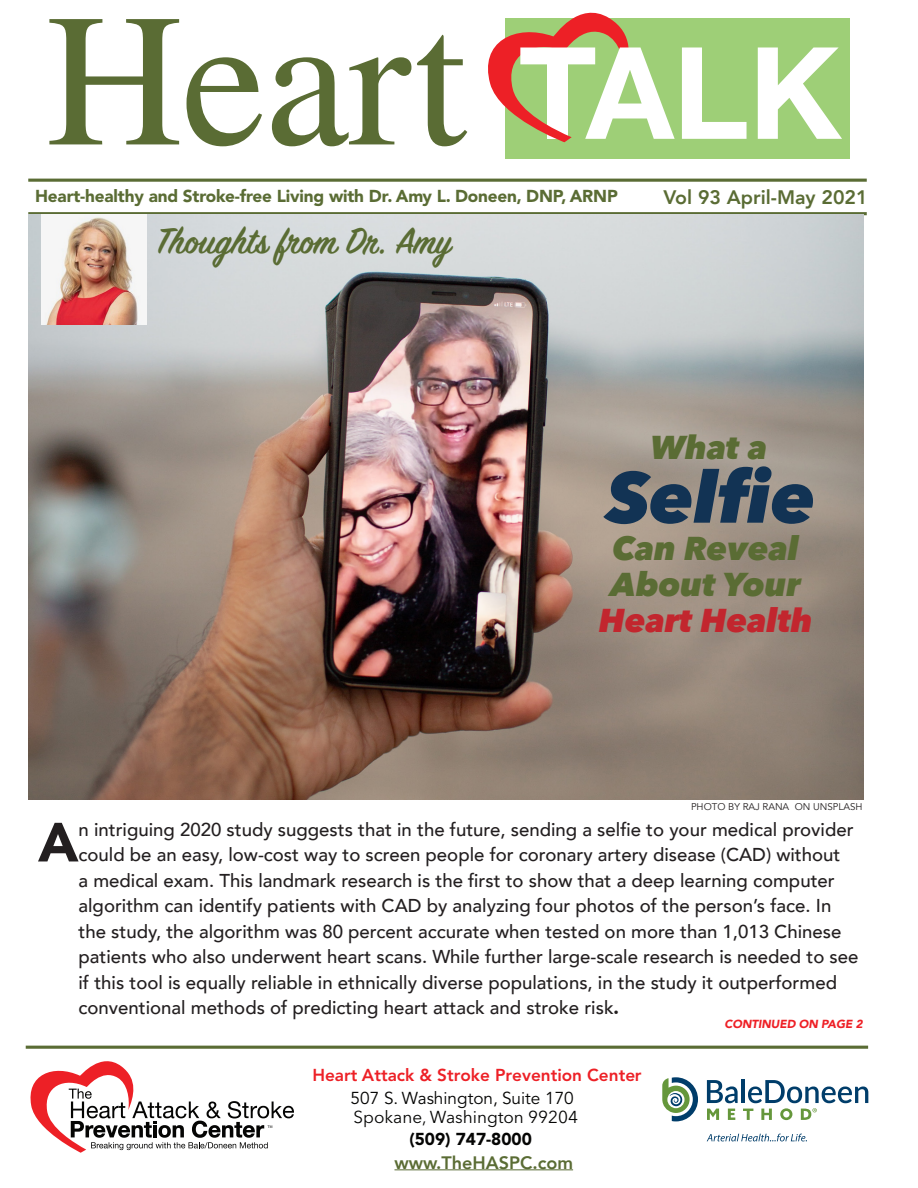
<style>
.page{position:relative;width:918px;height:1188px;background:#fff}
.page>*{position:absolute;margin:0;border:0;box-sizing:border-box;transform-origin:0 0}
.t1{font:italic 800 71.25px "Avenir Next";color:#123354}
.t2{font:900 54.6px "Avenir";color:#231f20}
.t3{font:600 40.35px "Sign Painter House Script";color:#5a6c34}
.t4{font:italic 800 33px/36px "Avenir Next";color:#5a6c34;text-align:center}
.t5{font:800 19.5px "Avenir";color:#5a6c34}
.t6{font:500 18.6px/25.5px "Avenir";color:#231f20}
.t7{font:800 18px "Avenir";color:#5a6c34}
.t8{font:900 17.1px "Avenir";letter-spacing:-.01em;color:#5a6c34}
.t9{font:800 17.1px/23.4px "Avenir";color:#ed2026}
.t10{font:17.1px/21.9px "Avenir Next";color:#050504;text-align:center}
.t11{font:italic 900 11.7px "Avenir";letter-spacing:-.01em;color:#ee2026}
.t12{font:9.75px "Avenir";color:#231f20}
.s1{color:#c2262e}
.s2{font-weight:900}
.s3{font-weight:400;color:#050504}
.s4{font-family:"Avenir";font-weight:900}
</style>
<div class="page">
<hr style="left:394px;top:1169px;width:179px;height:1px;background:#5a6c34">
<div style="left:505px;top:19px;width:345px;height:140px;background:#9ecf77"></div>
<svg style="left:682px;top:47px;width:65px;height:92px"></svg>
<svg style="left:758px;top:47px;width:84px;height:92px"></svg>
<svg style="left:488px;top:12px;width:187px;height:130px"></svg>
<svg style="left:49px;top:19px;width:130px;height:125px"></svg>
<svg style="left:187px;top:57px;width:75px;height:89px"></svg>
<svg style="left:272px;top:57px;width:139px;height:89px"></svg>
<svg style="left:417px;top:35px;width:50px;height:111px"></svg>
<hr style="left:28px;top:179px;width:839px;height:3px;background:#5a6c34">
<hr style="left:28px;top:212px;width:839px;height:3px;background:#5a6c34">
<hr style="left:26px;top:1046px;width:842px;height:3px;background:#5a6c34">
<svg style="left:30px;top:1061px;width:264px;height:92px"></svg>
<hr style="left:742px;top:1079px;width:3px;height:24px;background:#003d6a">
<svg style="left:662px;top:1077px;width:36px;height:44px"></svg>
<svg style="left:707px;top:1134px;width:100px;height:7px"></svg>
<svg style="left:707px;top:1080px;width:161px;height:40px"></svg>
<img style="left:29px;top:215px;width:835px;height:584px">
<img style="left:41px;top:214px;width:105px;height:111px">
<p class="t8" style="left:35px;top:182px;width:584px">Heart-healthy and Stroke-free Living with Dr. Amy L. Doneen, DNP, ARNP</p>
<p class="t3" style="left:157px;top:217px;width:297px">Thoughts from Dr. Amy</p>
<p class="t5" style="left:663px;top:182px;width:206px">Vol 93 April-May 2021</p>
<p class="t4" style="left:650px;top:429px;width:118px">What a</p>
<p class="t1" style="left:607px;top:454px;width:210px">Selfie</p>
<p class="t4" style="left:599px;top:530px;width:215px">Can Reveal<br>About Your<br><span class="s1">Heart Health</span></p>
<p class="t12" style="left:691px;top:801px;width:173px">PHOTO BY RAJ RANA ON UNSPLASH</p>
<p class="t2" style="left:38px;top:796px;width:42px">A</p>
<p class="t6" style="left:79px;top:816px;width:782px">n intriguing 2020 study suggests that in the future, sending a selfie to your medical provider could be an easy, low-cost way to screen people for coronary artery disease (CAD) without<br>a medical exam. This landmark research is the first to show that a deep learning computer algorithm can identify patients with CAD by analyzing four photos of the person’s face. In the study, the algorithm was 80 percent accurate when tested on more than 1,013 Chinese patients who also underwent heart scans. While further large-scale research is needed to see if this tool is equally reliable in ethnically diverse populations, in the study it outperformed conventional methods of predicting heart attack and stroke risk<span class="s2">.</span></p>
<p class="t11" style="left:724px;top:1015px;width:140px">CONTINUED ON PAGE 2</p>
<p class="t9" style="left:351px;top:1063px;width:292px;text-indent:-38px">Heart Attack &amp; Stroke Prevention Center<br><span class="s3">507 S. Washington, Suite 170</span></p>
<p class="t10" style="left:353px;top:1105px;width:226px">Spokane, Washington 99204 <span class="s4">(509) 747-8000</span></p>
<p class="t7" style="left:394px;top:1148px;width:180px">www.TheHASPC.com</p>
</div>
